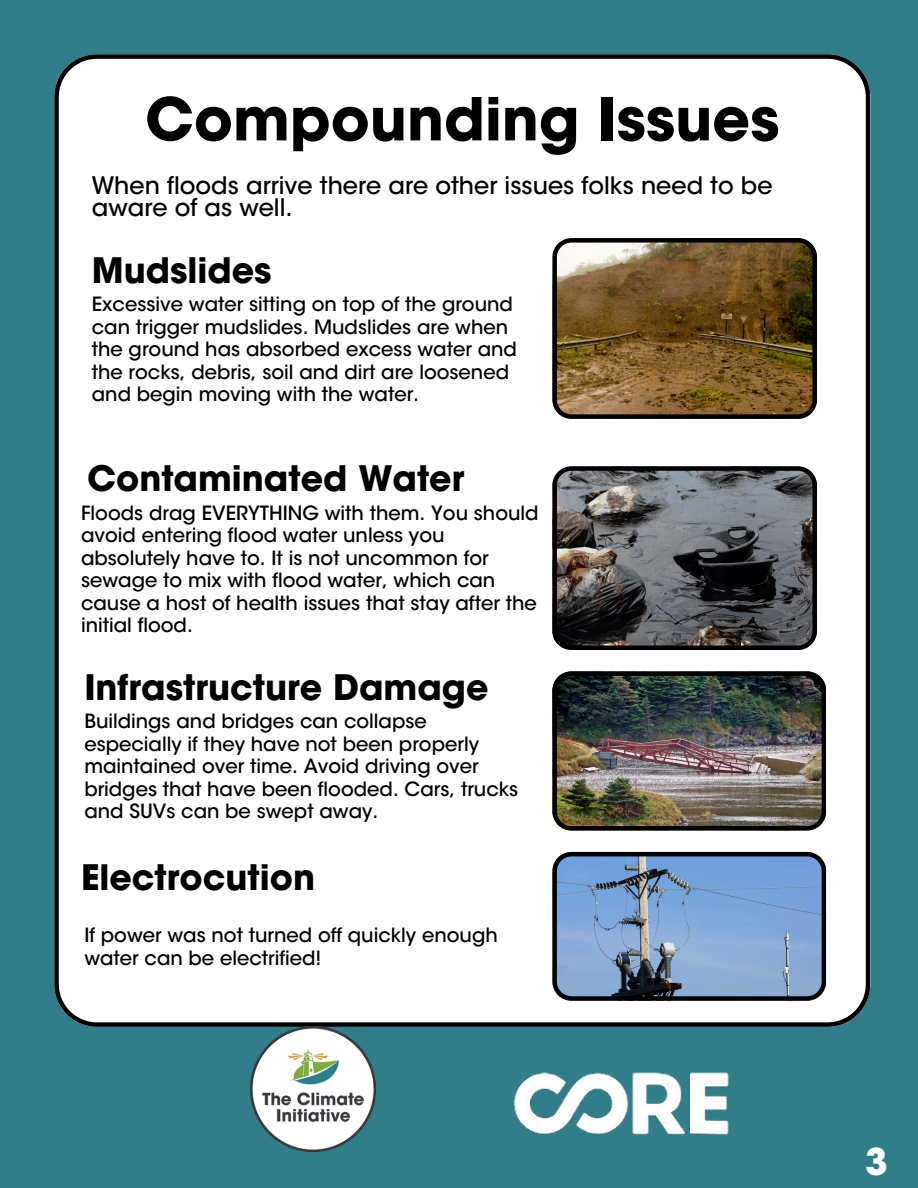
<style>
.page{position:relative;width:918px;height:1188px;background:#317d8a}
.page>*{position:absolute;margin:0;border:0;box-sizing:border-box;transform-origin:0 0}
.t1{font:700 58.65px "ITC Avant Garde Std";color:#000}
.t2{font:700 36.75px "ITC Avant Garde Std";color:#fefefe}
.t3{font:700 34.8px "ITC Avant Garde Std";color:#000}
.t4{font:500 24px/22.5px "ITC Avant Garde Std";color:#000}
.t5{font:500 19.5px/22.5px "ITC Avant Garde Std";color:#000}
</style>
<div class="page">
<div style="left:54px;top:54px;width:816px;height:973px;background:#fff"></div>
<img style="left:552px;top:238px;width:265px;height:181px">
<svg style="left:552px;top:466px;width:265px;height:184px;background:#545456"></svg>
<img style="left:552px;top:671px;width:274px;height:159px">
<svg style="left:552px;top:852px;width:274px;height:148px;background:#7191b8"></svg>
<img style="left:251px;top:1027px;width:124px;height:125px">
<img style="left:513px;top:1072px;width:216px;height:63px">
<p class="t1" style="left:145px;top:97px;width:636px">Compounding Issues</p>
<p class="t4" style="left:92px;top:177px;width:682px">When floods arrive there are other issues folks need to be aware of as well.</p>
<p class="t3" style="left:92px;top:257px;width:181px">Mudslides</p>
<h2 class="t5" style="left:92px;top:295px;width:427px">Excessive water sitting on top of the ground can trigger mudslides. Mudslides are when the ground has absorbed excess water and the rocks, debris, soil and dirt are loosened and begin moving with the water.</h2>
<h2 class="t3" style="left:87px;top:466px;width:379px">Contaminated Water</h2>
<p class="t5" style="left:81px;top:504px;width:459px">Floods drag EVERYTHING with them. You should avoid entering flood water unless you absolutely have to. It is not uncommon for sewage to mix with flood water, which can cause a host of health issues that stay after the initial flood.</p>
<p class="t3" style="left:84px;top:674px;width:406px">Infrastructure Damage</p>
<p class="t5" style="left:84px;top:712px;width:435px">Buildings and bridges can collapse especially if they have not been properly maintained over time. Avoid driving over bridges that have been flooded. Cars, trucks and SUVs can be swept away.</p>
<p class="t3" style="left:81px;top:864px;width:236px">Electrocution</p>
<p class="t5" style="left:84px;top:926px;width:415px">If power was not turned off quickly enough water can be electrified!</p>
<h2 class="t2" style="left:865px;top:1148px;width:24px">3</h2>
</div>
